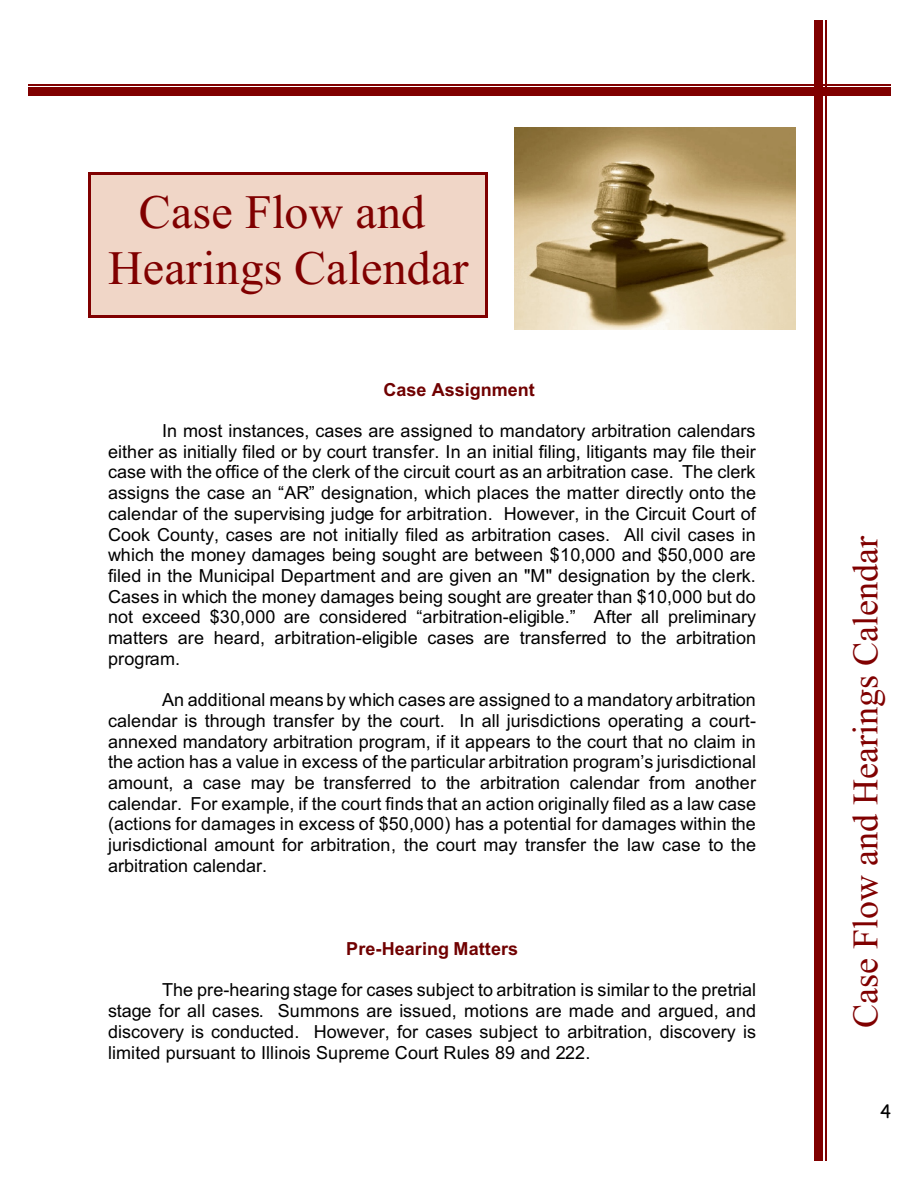
<style>
.page{position:relative;width:918px;height:1188px;background:#fff}
.page>*{position:absolute;margin:0;border:0;box-sizing:border-box;transform-origin:0 0}
.t1{font:48px/55.2px "Times New Roman";letter-spacing:.005em;color:#800000;text-align:center}
.t2{font:36px "Times New Roman";color:#800000}
.t3{font:18px/20.7px "Arial";letter-spacing:.005em;color:#000;text-align:justify}
.t4{font:700 18px "Arial";letter-spacing:.005em;color:#700000}
.t5{font:18px "Comic Sans MS";color:#000}
</style>
<div class="page">
<div style="left:88px;top:172px;width:400px;height:146px;background:#f0d6c7"></div>
<hr style="left:88px;top:172px;width:3px;height:146px;background:#800000">
<hr style="left:485px;top:172px;width:3px;height:146px;background:#800000">
<hr style="left:88px;top:172px;width:400px;height:2px;background:#800000">
<hr style="left:88px;top:315px;width:400px;height:3px;background:#800000">
<img style="left:515px;top:127px;width:280px;height:203px">
<div style="left:814px;top:21px;width:9px;height:1140px;background:#800000"></div>
<hr style="left:825px;top:21px;width:2px;height:1140px;background:#800000">
<hr style="left:28px;top:84px;width:862px;height:1px;background:#800000">
<div style="left:28px;top:87px;width:862px;height:9px;background:#800000"></div>
<h1 class="t1" style="left:108px;top:189px;width:362px">Case Flow and<br>Hearings Calendar</h1>
<p class="t4" style="left:384px;top:383px;width:153px">Case Assignment</p>
<p class="t3" style="left:108px;top:422px;width:650px;text-indent:54px">In most instances, cases are assigned to mandatory arbitration calendars either as initially filed or by court transfer. In an initial filing, litigants may file their case with the office of the clerk of the circuit court as an arbitration case. The clerk assigns the case an “AR” designation, which places the matter directly onto the calendar of the supervising judge for arbitration. However, in the Circuit Court of Cook County, cases are not initially filed as arbitration cases. All civil cases in which the money damages being sought are between $10,000 and $50,000 are filed in the Municipal Department and are given an "M" designation by the clerk.<br>Cases in which the money damages being sought are greater than $10,000 but do not exceed $30,000 are considered “arbitration-eligible.” After all preliminary matters are heard, arbitration-eligible cases are transferred to the arbitration program.</p>
<p class="t3" style="left:108px;top:691px;width:650px;text-indent:54px">An additional means by which cases are assigned to a mandatory arbitration calendar is through transfer by the court. In all jurisdictions operating a court&shy;annexed mandatory arbitration program, if it appears to the court that no claim in the action has a value in excess of the particular arbitration program’s jurisdictional amount, a case may be transferred to the arbitration calendar from another calendar. For example, if the court finds that an action originally filed as a law case (actions for damages in excess of $50,000) has a potential for damages within the jurisdictional amount for arbitration, the court may transfer the law case to the arbitration calendar.</p>
<p class="t4" style="left:346px;top:942px;width:173px">Pre-Hearing Matters</p>
<p class="t3" style="left:108px;top:981px;width:650px;text-indent:54px">The pre-hearing stage for cases subject to arbitration is similar to the pretrial stage for all cases. Summons are issued, motions are made and argued, and discovery is conducted. However, for cases subject to arbitration, discovery is limited pursuant to Illinois Supreme Court Rules 89 and 222.</p>
<h2 class="t2" style="left:853px;top:1028px;width:494px;rotate:-90deg">Case Flow and Hearings Calendar</h2>
<p class="t5" style="left:880px;top:1104px;width:12px">4</p>
</div>
